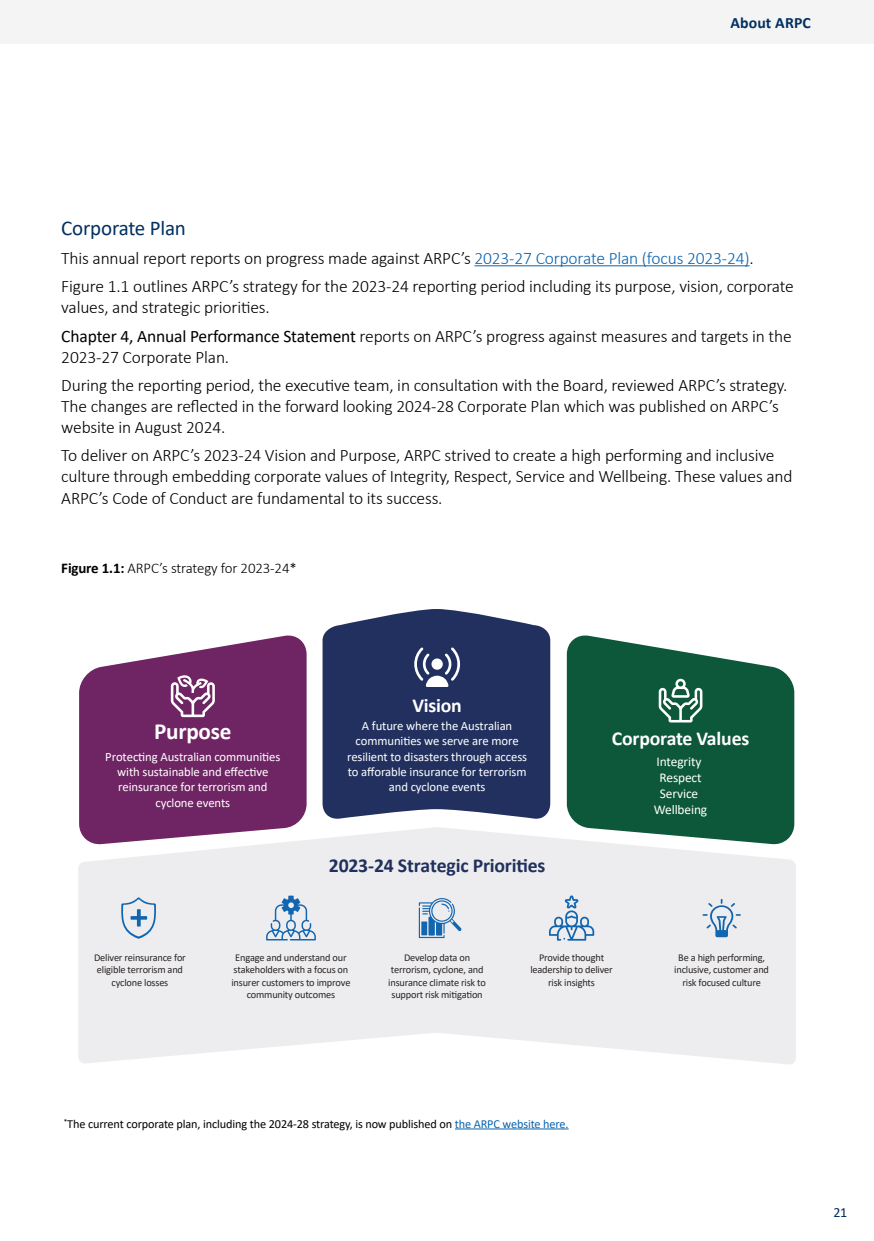
<style>
.page{position:relative;width:874px;height:1241px;background:#fff}
.page>*{position:absolute;margin:0;border:0;box-sizing:border-box;transform-origin:0 0}
.t1{font:700 23.1px "Calibri";letter-spacing:-.01em;color:#fff}
.t2{font:21px "Calibri";letter-spacing:-.01em;color:#003062}
.t3{font:700 19.78px "Calibri";letter-spacing:-.01em;color:#21305e}
.t4{font:700 19.78px "Calibri";letter-spacing:-.01em;color:#fff}
.t5{font:300 17.5px/28.3px "Calibri";letter-spacing:-.01em;color:#000}
.t6{font:700 15.75px "Calibri";letter-spacing:.01em;color:#003062}
.t7{font:300 14.88px "Calibri";letter-spacing:-.01em;color:#000}
.t8{font:14px "Calibri";color:#003062}
.t9{font:13.3px/15.9px "Calibri";letter-spacing:-.01em;color:#fff;text-align:center}
.t10{font:12.78px/15.2px "Calibri";letter-spacing:-.01em;color:#fff;text-align:center}
.t11{font:12.25px "Calibri";letter-spacing:-.01em;color:#000}
.t12{font:10.33px/12.4px "Calibri";letter-spacing:-.02em;color:#2b2523;text-align:center}
.s1{color:#0c64af}
.s2{font-weight:400}
.s3{font-weight:700}
</style>
<div class="page">
<div style="left:0;top:0;width:873px;height:43px;background:#f4f4f4"></div>
<svg style="left:322px;top:609px;width:228px;height:210px;background:#313e69"></svg>
<svg style="left:414px;top:647px;width:46px;height:40px"></svg>
<svg style="left:79px;top:635px;width:227px;height:192px;background:#7d3a73"></svg>
<svg style="left:171px;top:675px;width:44px;height:42px"></svg>
<svg style="left:566px;top:635px;width:227px;height:192px;background:#25674e"></svg>
<svg style="left:658px;top:678px;width:44px;height:44px"></svg>
<svg style="left:78px;top:827px;width:717px;height:237px;background:#eaeaed"></svg>
<svg style="left:121px;top:897px;width:35px;height:41px"></svg>
<svg style="left:418px;top:897px;width:43px;height:40px;background:#a9c3db"></svg>
<div style="left:421px;top:921px;width:6px;height:14px;background:#1266b0"></div>
<svg style="left:702px;top:898px;width:38px;height:39px"></svg>
<svg style="left:266px;top:895px;width:50px;height:45px;background:#b3c9de"></svg>
<svg style="left:548px;top:895px;width:46px;height:45px;background:#bacde0"></svg>
<hr style="left:454px;top:1128px;width:114px;height:1px;background:#0c64af">
<hr style="left:474px;top:265px;width:275px;height:1px;background:#0c64af">
<p class="t6" style="left:730px;top:12px;width:82px">About ARPC</p>
<p class="t2" style="left:61px;top:213px;width:126px">Corporate Plan</p>
<p class="t5" style="left:61px;top:243px;width:733px">This annual report reports on progress made against ARPC’s <span class="s1">2023-27 Corporate Plan (focus 2023-24)</span>.<br>Figure 1.1 outlines ARPC’s strategy for the 2023-24 reporting period including its purpose, vision, corporate</p>
<p class="t5" style="left:61px;top:293px;width:731px">values, and strategic priorities.<br><span class="s2">Chapter 4, Annual Performance Statement</span> reports on ARPC’s progress against measures and targets in the</p>
<p class="t5" style="left:61px;top:342px;width:727px">2023-27 Corporate Plan.<br>During the reporting period, the executive team, in consultation with the Board, reviewed ARPC’s strategy.</p>
<p class="t5" style="left:61px;top:395px;width:718px;line-height:21px">The changes are reflected in the forward looking 2024-28 Corporate Plan which was published on ARPC’s website in August 2024.</p>
<p class="t5" style="left:61px;top:445px;width:732px;line-height:21px">To deliver on ARPC’s 2023-24 Vision and Purpose, ARPC strived to create a high performing and inclusive culture through embedding corporate values of Integrity, Respect, Service and Wellbeing. These values and<br>ARPC’s Code of Conduct are fundamental to its success.</p>
<p class="t7" style="left:61px;top:559px;width:237px"><span class="s3">Figure 1.1:</span> ARPC’s strategy for 2023-24*</p>
<h1 class="t1" style="left:154px;top:715px;width:79px">Purpose</h1>
<p class="t10" style="left:105px;top:748px;width:176px">Protecting Australian communities with sustainable and effective reinsurance for terrorism and cyclone events</p>
<p class="t4" style="left:412px;top:691px;width:51px">Vision</p>
<p class="t10" style="left:347px;top:717px;width:181px">A future where the Australian communities we serve are more resilient to disasters through access to afforable insurance for terrorism and cyclone events</p>
<p class="t4" style="left:611px;top:724px;width:139px">Corporate Values</p>
<p class="t9" style="left:653px;top:753px;width:55px">Integrity<br>Respect<br>Service<br>Wellbeing</p>
<p class="t3" style="left:329px;top:851px;width:218px">2023-24 Strategic Priorities</p>
<p class="t12" style="left:94px;top:950px;width:93px">Deliver reinsurance for eligible terrorism and cyclone losses</p>
<p class="t12" style="left:231px;top:950px;width:120px">Engage and understand our stakeholders with a focus on insurer customers to improve community outcomes</p>
<p class="t12" style="left:388px;top:950px;width:99px">Develop data on terrorism, cyclone, and insurance climate risk to support risk mitigation</p>
<p class="t12" style="left:530px;top:950px;width:84px">Provide thought leadership to deliver risk insights</p>
<p class="t12" style="left:674px;top:950px;width:96px">Be a high performing, inclusive, customer and risk focused culture</p>
<p class="t11" style="left:64px;top:1114px;width:506px"><sup>*</sup>The current corporate plan, including the 2024-28 strategy, is now published on <span class="s1">the ARPC website here.</span></p>
<p class="t8" style="left:832px;top:1202px;width:16px">21</p>
</div>
